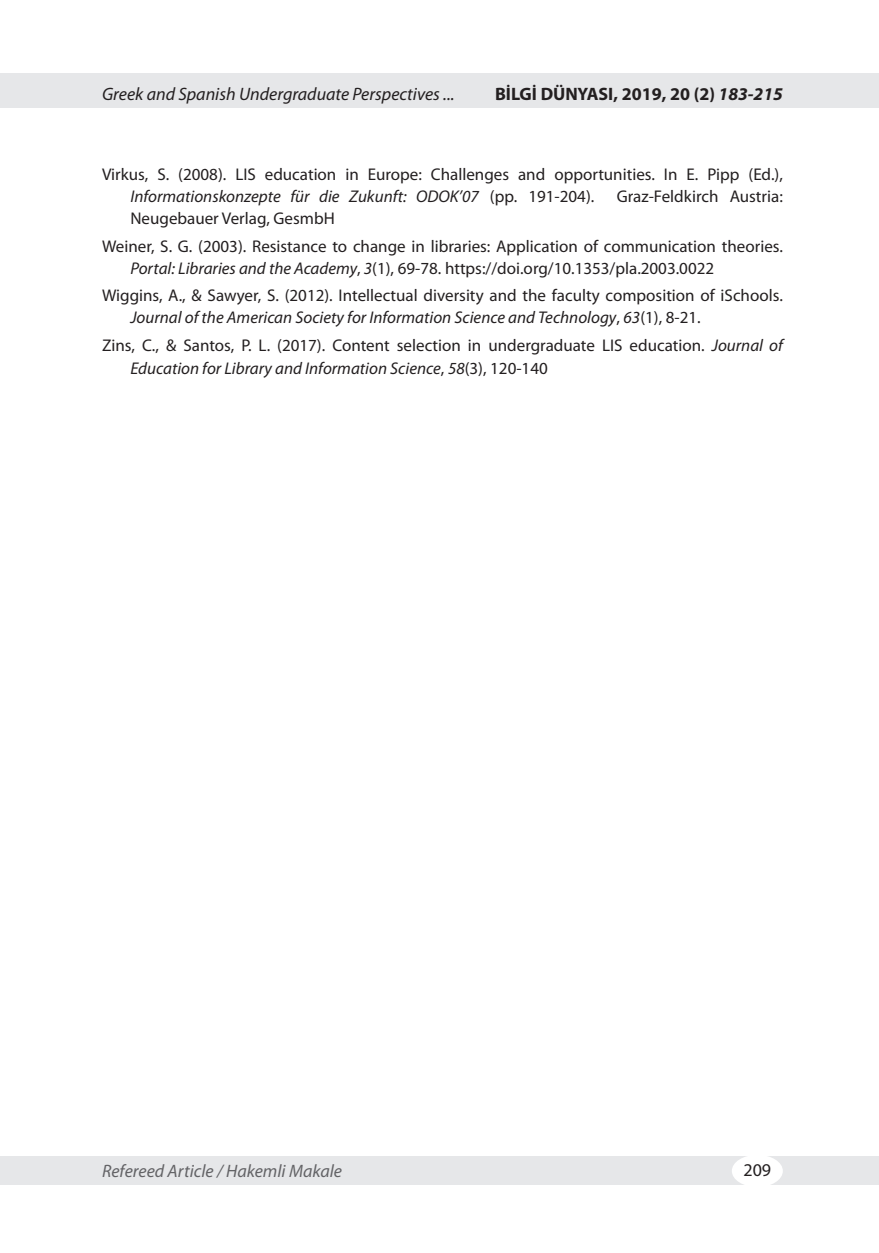
<style>
.page{position:relative;width:879px;height:1253px;background:#fff}
.page>*{position:absolute;margin:0;border:0;box-sizing:border-box;transform-origin:0 0}
.t1{font:italic 18px "Myriad Pro";color:#231f20}
.t2{font:700 18px "Myriad Pro";color:#231f20}
.t3{font:italic 18px "Myriad Pro";color:#636366}
.t4{font:18px "Myriad Pro";color:#231f20}
.t5{font:17px/27.6px "Myriad Pro";color:#231f20}
.t6{font:italic 17px "Myriad Pro";color:#231f20}
.s1{font-style:italic}
.s2{font-style:normal}
</style>
<div class="page">
<div style="left:0;top:74px;width:879px;height:34px;background:#e6e7e9"></div>
<div style="left:0;top:1156px;width:879px;height:28px;background:#e6e7e9"></div>
<div style="left:732px;top:1155px;width:51px;height:32px;background:#fff;border-radius:50%"></div>
<p class="t1" style="left:102px;top:83px;width:354px">Greek and Spanish Undergraduate Perspectives ...</p>
<p class="t2" style="left:495px;top:82px;width:289px">BİLGİ DÜNYASI, 2019, 20 (2) <span class="s1">183-215</span></p>
<p class="t5" style="left:130px;top:163px;width:654px;line-height:22px;text-indent:-28px">Virkus, S. (2008). LIS education in Europe: Challenges and opportunities. In E. Pipp (Ed.),<br><span class="s1">Informationskonzepte für die Zukunft: ODOK’07</span> (pp. 191-204).</p>
<p class="t5" style="left:617px;top:182px;width:168px">Graz-Feldkirch Austria:</p>
<p class="t5" style="left:102px;top:204px;width:682px;text-indent:28px">Neugebauer Verlag, GesmbH<br>Weiner, S. G. (2003). Resistance to change in libraries: Application of communication theories.</p>
<p class="t5" style="left:102px;top:254px;width:682px;text-indent:28px"><span class="s1">Portal: Libraries and the Academy</span>, <span class="s1">3</span>(1), 69-78. https://doi.org/10.1353/pla.2003.0022<br>Wiggins, A., &amp; Sawyer, S. (2012). Intellectual diversity and the faculty composition of iSchools.</p>
<p class="t5" style="left:102px;top:304px;width:682px;text-indent:28px"><span class="s1">Journal of the American Society for Information Science and Technology</span>, <span class="s1">63</span>(1), 8-21.<br>Zins, C., &amp; Santos, P. L. (2017). Content selection in undergraduate LIS education. <span class="s1">Journal of</span></p>
<p class="t6" style="left:130px;top:358px;width:419px">Education for Library and Information Science<span class="s2">,</span> 58<span class="s2">(3), 120-140</span></p>
<p class="t3" style="left:102px;top:1160px;width:241px">Refereed Article / Hakemli Makale</p>
<p class="t4" style="left:743px;top:1159px;width:29px">209</p>
</div>
